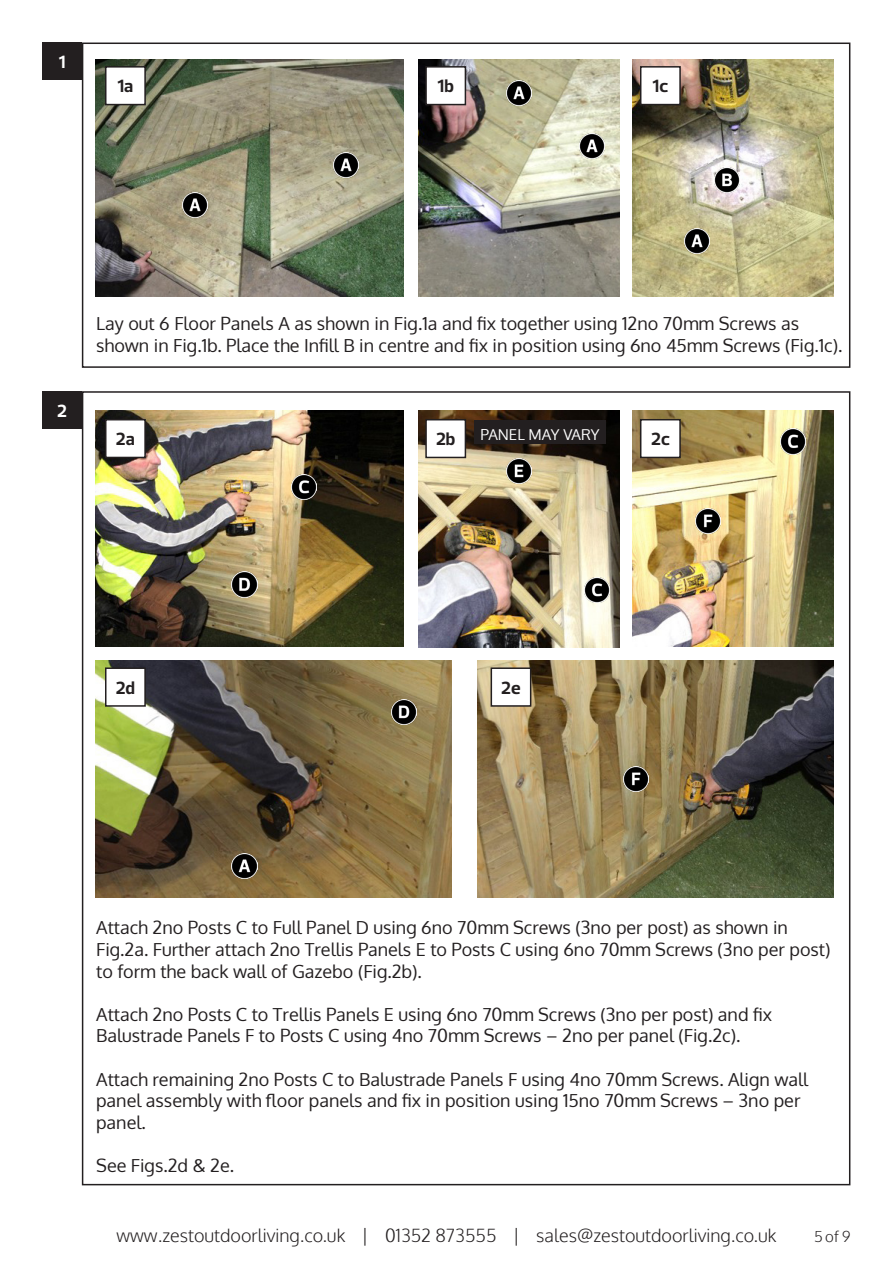
<style>
.page{position:relative;width:893px;height:1263px;background:#fff}
.page>*{position:absolute;margin:0;border:0;box-sizing:border-box;transform-origin:0 0}
.t1{font:18px/21.6px "Oxygen";color:#231f20}
.t2{font:300 18px "Oxygen";color:#231f20}
.t3{font:700 18px "Prelo";color:#231f20}
.t4{font:700 18px "Prelo";color:#fff}
.t5{font:15px "Oxygen";color:#fff}
.t6{font:300 15px "Oxygen";color:#231f20}
</style>
<div class="page">
<div style="left:82px;top:43px;width:768px;height:325px;border:2px solid #231f20"></div>
<img style="left:418px;top:60px;width:202px;height:237px">
<img style="left:632px;top:60px;width:202px;height:236px">
<img style="left:95px;top:60px;width:309px;height:236px">
<div style="left:43px;top:43px;width:39px;height:37px;background:#231f20"></div>
<img style="left:95px;top:661px;width:357px;height:236px">
<img style="left:334px;top:153px;width:25px;height:25px">
<img style="left:183px;top:193px;width:25px;height:25px">
<img style="left:714px;top:168px;width:25px;height:25px">
<img style="left:684px;top:228px;width:25px;height:25px">
<img style="left:232px;top:853px;width:25px;height:25px">
<img style="left:580px;top:134px;width:25px;height:25px">
<img style="left:506px;top:80px;width:25px;height:25px">
<img style="left:477px;top:661px;width:357px;height:236px">
<div style="left:43px;top:391px;width:39px;height:38px;background:#231f20"></div>
<img style="left:418px;top:410px;width:202px;height:237px">
<img style="left:632px;top:410px;width:202px;height:237px">
<img style="left:95px;top:410px;width:309px;height:237px">
<img style="left:291px;top:474px;width:25px;height:25px">
<img style="left:585px;top:578px;width:25px;height:25px">
<img style="left:781px;top:429px;width:25px;height:25px">
<img style="left:232px;top:572px;width:25px;height:25px">
<img style="left:391px;top:699px;width:25px;height:26px">
<img style="left:506px;top:458px;width:25px;height:25px">
<img style="left:695px;top:508px;width:25px;height:25px">
<img style="left:623px;top:766px;width:25px;height:25px">
<div style="left:106px;top:67px;width:39px;height:38px;background:#fff"></div>
<div style="left:105px;top:66px;width:41px;height:39px;border:2px solid #231f20"></div>
<div style="left:106px;top:420px;width:39px;height:37px;background:#fff"></div>
<div style="left:105px;top:419px;width:41px;height:39px;border:2px solid #231f20"></div>
<div style="left:106px;top:668px;width:39px;height:38px;background:#fff"></div>
<div style="left:105px;top:667px;width:41px;height:40px;border:2px solid #231f20"></div>
<div style="left:426px;top:67px;width:39px;height:38px;background:#fff"></div>
<div style="left:425px;top:66px;width:41px;height:39px;border:2px solid #231f20"></div>
<div style="left:426px;top:420px;width:39px;height:37px;background:#fff"></div>
<div style="left:425px;top:419px;width:41px;height:39px;border:2px solid #231f20"></div>
<div style="left:491px;top:668px;width:40px;height:38px;background:#fff"></div>
<div style="left:491px;top:667px;width:40px;height:40px;border:2px solid #231f20"></div>
<div style="left:641px;top:67px;width:39px;height:38px;background:#fff"></div>
<div style="left:640px;top:66px;width:41px;height:39px;border:2px solid #231f20"></div>
<div style="left:641px;top:420px;width:39px;height:37px;background:#fff"></div>
<div style="left:640px;top:419px;width:41px;height:39px;border:2px solid #231f20"></div>
<div style="left:474px;top:420px;width:132px;height:24px;background:#231f20"></div>
<p class="t4" style="left:59px;top:51px;width:8px">1</p>
<p class="t3" style="left:117px;top:75px;width:17px">1a</p>
<p class="t3" style="left:438px;top:75px;width:18px">1b</p>
<p class="t3" style="left:653px;top:75px;width:17px">1c</p>
<p class="t4" style="left:57px;top:400px;width:11px">2</p>
<p class="t1" style="left:96px;top:313px;width:748px">Lay out 6 Floor Panels A as shown in Fig.1a and fix together using 12no 70mm Screws as shown in Fig.1b. Place the Infill B in centre and fix in position using 6no 45mm Screws (Fig.1c).</p>
<p class="t3" style="left:116px;top:428px;width:20px">2a</p>
<p class="t3" style="left:436px;top:428px;width:21px">2b</p>
<p class="t5" style="left:480px;top:424px;width:121px">PANEL MAY VARY</p>
<p class="t3" style="left:651px;top:428px;width:20px">2c</p>
<p class="t3" style="left:116px;top:677px;width:21px">2d</p>
<p class="t3" style="left:501px;top:677px;width:21px">2e</p>
<p class="t1" style="left:96px;top:917px;width:736px">Attach 2no Posts C to Full Panel D using 6no 70mm Screws (3no per post) as shown in<br>Fig.2a. Further attach 2no Trellis Panels E to Posts C using 6no 70mm Screws (3no per post) to form the back wall of Gazebo (Fig.2b).</p>
<p class="t1" style="left:96px;top:1004px;width:677px">Attach 2no Posts C to Trellis Panels E using 6no 70mm Screws (3no per post) and fix<br>Balustrade Panels F to Posts C using 4no 70mm Screws – 2no per panel (Fig.2c).</p>
<p class="t1" style="left:96px;top:1068px;width:713px">Attach remaining 2no Posts C to Balustrade Panels F using 4no 70mm Screws. Align wall panel assembly with floor panels and fix in position using 15no 70mm Screws – 3no per panel.</p>
<p class="t1" style="left:96px;top:1155px;width:139px">See Figs.2d &amp; 2e.</p>
<p class="t2" style="left:117px;top:1224px;width:661px">www.zestoutdoorliving.co.uk | 01352 873555 | sales@zestoutdoorliving.co.uk</p>
<p class="t6" style="left:814px;top:1227px;width:38px">5of 9</p>
</div>
